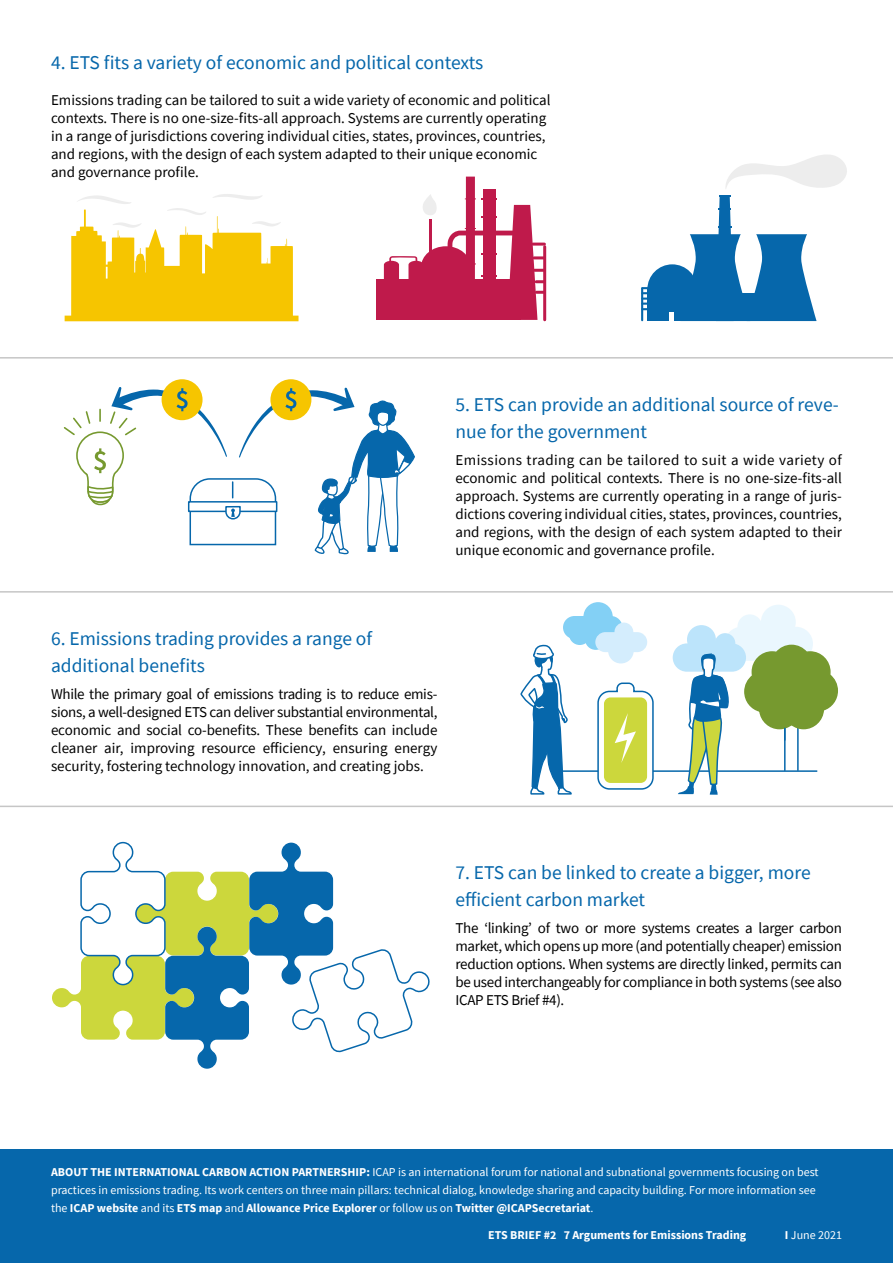
<style>
.page{position:relative;width:893px;height:1263px;background:#fff}
.page>*{position:absolute;margin:0;border:0;box-sizing:border-box;transform-origin:0 0}
.t1{font:19.5px/27px "Source Sans Pro";color:#0667ab}
.t2{font:15px/18px "Source Sans Pro";color:#000;text-align:justify}
.t3{font:12px/18px "Source Sans Pro";color:#fff}
.t4{font:700 12px "Source Sans Pro";color:#fff}
.s1{font-weight:700}
</style>
<div class="page">
<div style="left:0;top:1149px;width:893px;height:114px;background:#0667ab"></div>
<hr style="left:550px;top:770px;width:267px;height:2px;background:#0667ab">
<hr style="left:0;top:357px;width:893px;height:2px;background:#c6c6c6">
<hr style="left:0;top:591px;width:893px;height:2px;background:#c6c6c6">
<hr style="left:0;top:806px;width:893px;height:1px;background:#c6c6c6">
<div style="left:725px;top:627px;width:88px;height:34px;background:#eaf7fe;border-radius:17px"></div>
<div style="left:737px;top:614px;width:25px;height:25px;background:#eaf7fe;border-radius:50%"></div>
<div style="left:761px;top:605px;width:35px;height:34px;background:#eaf7fe;border-radius:50%"></div>
<hr style="left:797px;top:724px;width:2px;height:46px;background:#0667ab">
<svg style="left:744px;top:644px;width:94px;height:96px"></svg>
<hr style="left:784px;top:728px;width:2px;height:42px;background:#0667ab">
<svg style="left:597px;top:682px;width:57px;height:108px"></svg>
<div style="left:377px;top:279px;width:144px;height:41px;background:#bf1a4b"></div>
<hr style="left:543px;top:247px;width:3px;height:73px;background:#bf1a4b">
<svg style="left:384px;top:177px;width:160px;height:143px"></svg>
<hr style="left:641px;top:288px;width:2px;height:32px;background:#0667ab">
<svg style="left:642px;top:287px;width:5px;height:23px"></svg>
<div style="left:647px;top:264px;width:50px;height:50px;background:#0667ab;border-radius:50%"></div>
<div style="left:647px;top:289px;width:50px;height:32px;background:#0667ab"></div>
<svg style="left:670px;top:312px;width:4px;height:9px"></svg>
<svg style="left:680px;top:195px;width:136px;height:126px"></svg>
<svg style="left:725px;top:155px;width:122px;height:33px"></svg>
<svg style="left:65px;top:194px;width:233px;height:127px"></svg>
<div style="left:583px;top:602px;width:30px;height:29px;background:#83d0f5;border-radius:50%"></div>
<div style="left:563px;top:616px;width:59px;height:23px;background:#83d0f5;border-radius:11px"></div>
<div style="left:585px;top:628px;width:21px;height:22px;background:#83d0f5;border-radius:50%"></div>
<div style="left:569px;top:623px;width:21px;height:22px;background:#83d0f5;border-radius:50%"></div>
<div style="left:608px;top:638px;width:26px;height:25px;background:#d4edfd;border-radius:50%"></div>
<div style="left:595px;top:632px;width:52px;height:20px;background:#d4edfd;border-radius:10px"></div>
<div style="left:614px;top:622px;width:19px;height:19px;background:#d4edfd;border-radius:50%"></div>
<div style="left:673px;top:643px;width:73px;height:29px;background:#bce4fb;border-radius:14px"></div>
<div style="left:715px;top:633px;width:20px;height:21px;background:#bce4fb;border-radius:50%"></div>
<div style="left:687px;top:625px;width:29px;height:29px;background:#bce4fb;border-radius:50%"></div>
<div style="left:270px;top:379px;width:41px;height:41px;background:#f6c500;border-radius:50%"></div>
<div style="left:162px;top:379px;width:41px;height:41px;background:#f6c500;border-radius:50%"></div>
<svg style="left:520px;top:592px;width:53px;height:214px"></svg>
<svg style="left:678px;top:653px;width:53px;height:153px"></svg>
<svg style="left:52px;top:387px;width:378px;height:682px"></svg>
<h1 class="t1" style="left:51px;top:49px;width:434px">4. ETS fits a variety of economic and political contexts</h1>
<p class="t2" style="left:51px;top:92px;width:501px;text-align:left">Emissions trading can be tailored to suit a wide variety of economic and political contexts. There is no one-size-fits-all approach. Systems are currently operating in a range of jurisdictions covering individual cities, states, provinces, countries, and regions, with the design of each system adapted to their unique economic and governance profile.</p>
<h1 class="t1" style="left:455px;top:393px;width:385px">5. ETS can provide an additional source of reve&shy;nue for the government</h1>
<p class="t2" style="left:455px;top:452px;width:388px">Emissions trading can be tailored to suit a wide variety of economic and political contexts. There is no one-size-fits-all approach. Systems are currently operating in a range of juris&shy;dictions covering individual cities, states, provinces, countries, and regions, with the design of each system adapted to their unique economic and governance profile.</p>
<h1 class="t1" style="left:51px;top:625px;width:323px">6. Emissions trading provides a range of additional benefits</h1>
<p class="t2" style="left:51px;top:686px;width:388px">While the primary goal of emissions trading is to reduce emis&shy;sions, a well-designed ETS can deliver substantial environmental, economic and social co-benefits. These benefits can include cleaner air, improving resource efficiency, ensuring energy security, fostering technology innovation, and creating jobs.</p>
<h1 class="t1" style="left:455px;top:859px;width:357px">7. ETS can be linked to create a bigger, more efficient carbon market</h1>
<p class="t2" style="left:455px;top:920px;width:388px">The ‘linking’ of two or more systems creates a larger carbon market, which opens up more (and potentially cheaper) emission reduction options. When systems are directly linked, permits can be used interchangeably for compliance in both systems (see also ICAP ETS Brief #4).</p>
<p class="t3" style="left:51px;top:1163px;width:769px"><span class="s1">ABOUT THE INTERNATIONAL CARBON ACTION PARTNERSHIP:</span> ICAP is an international forum for national and subnational governments focusing on best practices in emissions trading. Its work centers on three main pillars: technical dialog, knowledge sharing and capacity building. For more information see the <span class="s1">ICAP website</span> and its <span class="s1">ETS map</span> and <span class="s1">Allowance Price Explorer</span> or follow us on <span class="s1">Twitter @ICAPSecretariat</span>.</p>
<p class="t4" style="left:488px;top:1230px;width:259px">ETS BRIEF #2 7 Arguments for Emissions Trading</p>
<p class="t3" style="left:785px;top:1227px;width:59px"><span class="s1">I</span> June 2021</p>
</div>
